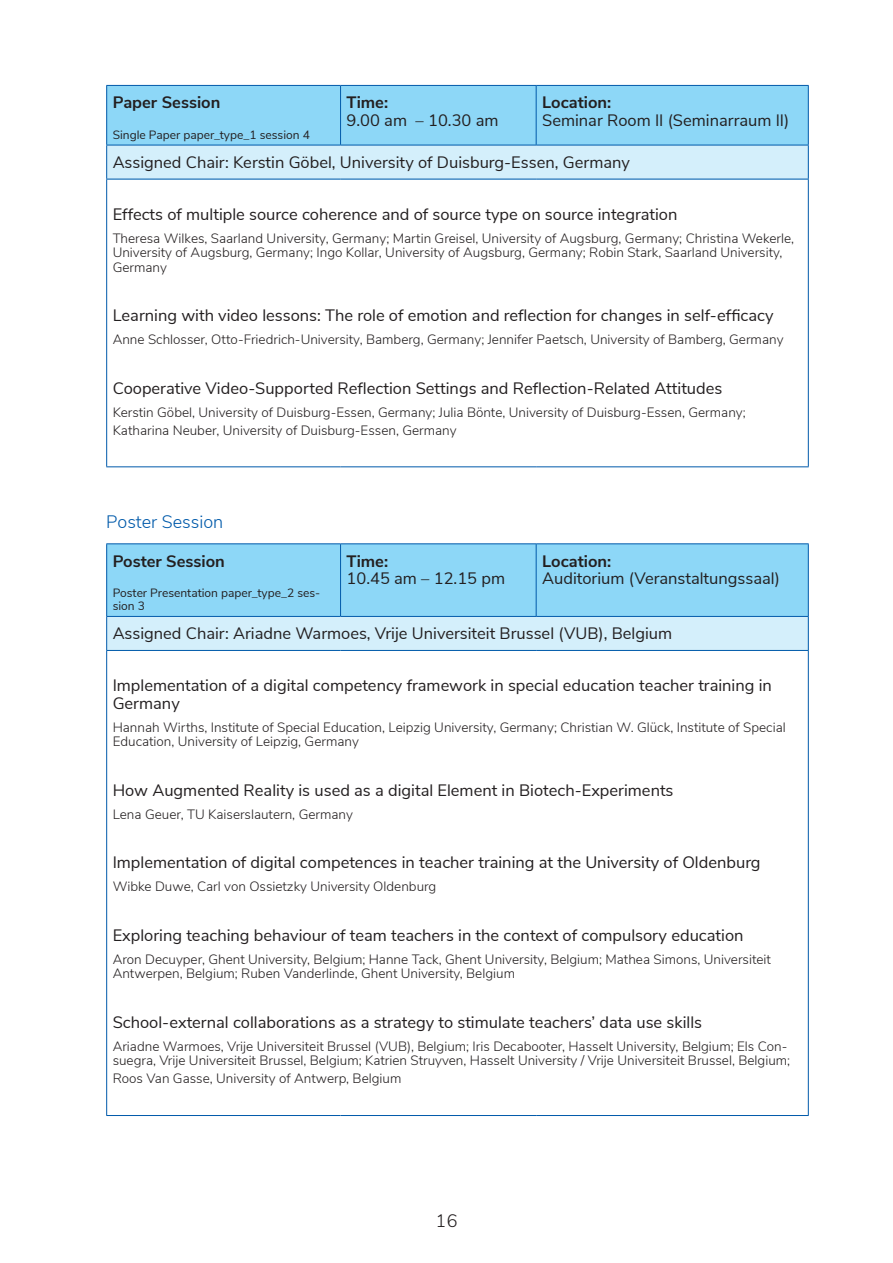
<style>
.page{position:relative;width:893px;height:1263px;background:#fff}
.page>*{position:absolute;margin:0;border:0;box-sizing:border-box;transform-origin:0 0}
.t1{font:300 18px "Nunito Sans";color:#015aaa}
.t2{font:300 18px "Nunito Sans";color:#231f20}
.t3{font:16.5px/17.9px "Nunito Sans";color:#231f20}
.t4{font:700 16.5px "Nunito Sans";color:#231f20}
.t5{font:300 13.5px/14.5px "Nunito Sans";color:#231f20}
.t6{font:12px/12.9px "Nunito Sans";color:#231f20}
</style>
<div class="page">
<div style="left:107px;top:86px;width:701px;height:59px;background:#8dd7f7"></div>
<div style="left:107px;top:145px;width:701px;height:34px;background:#d4effb"></div>
<hr style="left:106px;top:85px;width:235px;height:1px;background:#015aaa">
<hr style="left:106px;top:86px;width:1px;height:59px;background:#015aaa">
<hr style="left:341px;top:85px;width:195px;height:1px;background:#015aaa">
<hr style="left:340px;top:86px;width:1px;height:59px;background:#015aaa">
<hr style="left:536px;top:85px;width:273px;height:1px;background:#015aaa">
<hr style="left:536px;top:86px;width:1px;height:59px;background:#015aaa">
<hr style="left:808px;top:86px;width:1px;height:59px;background:#015aaa">
<hr style="left:106px;top:145px;width:235px;height:1px;background:#015aaa">
<hr style="left:106px;top:145px;width:1px;height:34px;background:#015aaa">
<hr style="left:341px;top:145px;width:195px;height:1px;background:#015aaa">
<hr style="left:536px;top:145px;width:273px;height:1px;background:#015aaa">
<hr style="left:808px;top:145px;width:1px;height:34px;background:#015aaa">
<hr style="left:106px;top:179px;width:235px;height:1px;background:#015aaa">
<hr style="left:106px;top:179px;width:1px;height:287px;background:#015aaa">
<hr style="left:341px;top:179px;width:195px;height:1px;background:#015aaa">
<hr style="left:536px;top:179px;width:273px;height:1px;background:#015aaa">
<hr style="left:808px;top:179px;width:1px;height:287px;background:#015aaa">
<hr style="left:106px;top:466px;width:235px;height:1px;background:#015aaa">
<hr style="left:341px;top:466px;width:195px;height:1px;background:#015aaa">
<hr style="left:536px;top:466px;width:273px;height:1px;background:#015aaa">
<div style="left:107px;top:544px;width:701px;height:72px;background:#8dd7f7"></div>
<div style="left:107px;top:616px;width:701px;height:34px;background:#d4effb"></div>
<hr style="left:106px;top:543px;width:235px;height:1px;background:#015aaa">
<hr style="left:106px;top:544px;width:1px;height:72px;background:#015aaa">
<hr style="left:341px;top:543px;width:195px;height:1px;background:#015aaa">
<hr style="left:340px;top:544px;width:1px;height:72px;background:#015aaa">
<hr style="left:536px;top:543px;width:273px;height:1px;background:#015aaa">
<hr style="left:536px;top:544px;width:1px;height:72px;background:#015aaa">
<hr style="left:808px;top:544px;width:1px;height:72px;background:#015aaa">
<hr style="left:106px;top:616px;width:235px;height:1px;background:#015aaa">
<hr style="left:106px;top:617px;width:1px;height:33px;background:#015aaa">
<hr style="left:341px;top:616px;width:195px;height:1px;background:#015aaa">
<hr style="left:536px;top:616px;width:273px;height:1px;background:#015aaa">
<hr style="left:808px;top:617px;width:1px;height:33px;background:#015aaa">
<hr style="left:106px;top:650px;width:235px;height:1px;background:#015aaa">
<hr style="left:106px;top:651px;width:1px;height:464px;background:#015aaa">
<hr style="left:341px;top:650px;width:195px;height:1px;background:#015aaa">
<hr style="left:536px;top:650px;width:273px;height:1px;background:#015aaa">
<hr style="left:808px;top:651px;width:1px;height:464px;background:#015aaa">
<hr style="left:106px;top:1115px;width:235px;height:1px;background:#015aaa">
<hr style="left:341px;top:1115px;width:195px;height:1px;background:#015aaa">
<hr style="left:536px;top:1115px;width:273px;height:1px;background:#015aaa">
<p class="t4" style="left:542px;top:90px;width:71px">Location:</p>
<p class="t3" style="left:542px;top:110px;width:249px">Seminar Room II (Seminarraum II)</p>
<p class="t3" style="left:113px;top:152px;width:519px">Assigned Chair: Kerstin Göbel, University of Duisburg-Essen, Germany</p>
<p class="t3" style="left:113px;top:204px;width:566px">Effects of multiple source coherence and of source type on source integration</p>
<p class="t5" style="left:113px;top:230px;width:683px">Theresa Wilkes, Saarland University, Germany; Martin Greisel, University of Augsburg, Germany; Christina Wekerle,<br>University of Augsburg, Germany; Ingo Kollar, University of Augsburg, Germany; Robin Stark, Saarland University,<br>Germany</p>
<p class="t3" style="left:113px;top:305px;width:662px">Learning with video lessons: The role of emotion and reflection for changes in self-efficacy</p>
<p class="t5" style="left:113px;top:331px;width:672px">Anne Schlosser, Otto-Friedrich-University, Bamberg, Germany; Jennifer Paetsch, University of Bamberg, Germany</p>
<p class="t3" style="left:113px;top:378px;width:611px">Cooperative Video-Supported Reflection Settings and Reflection-Related Attitudes</p>
<p class="t5" style="left:113px;top:402px;width:635px;line-height:17.9px">Kerstin Göbel, University of Duisburg-Essen, Germany; Julia Bönte, University of Duisburg-Essen, Germany;<br>Katharina Neuber, University of Duisburg-Essen, Germany</p>
<p class="t4" style="left:113px;top:90px;width:109px">Paper Session</p>
<p class="t6" style="left:113px;top:128px;width:199px">Single Paper paper_type_1 session 4</p>
<p class="t4" style="left:347px;top:90px;width:43px">Time:</p>
<p class="t3" style="left:347px;top:110px;width:153px">9.00 am – 10.30 am</p>
<h1 class="t1" style="left:106px;top:509px;width:119px">Poster Session</h1>
<p class="t4" style="left:113px;top:549px;width:114px">Poster Session</p>
<p class="t6" style="left:113px;top:586px;width:209px">Poster Presentation paper_type_2 ses&shy;sion 3</p>
<p class="t4" style="left:542px;top:549px;width:71px">Location:</p>
<p class="t3" style="left:542px;top:569px;width:239px">Auditorium (Veranstaltungssaal)</p>
<p class="t3" style="left:113px;top:623px;width:561px">Assigned Chair: Ariadne Warmoes, Vrije Universiteit Brussel (VUB), Belgium</p>
<p class="t3" style="left:113px;top:675px;width:661px">Implementation of a digital competency framework in special education teacher training in<br>Germany</p>
<p class="t5" style="left:113px;top:719px;width:675px">Hannah Wirths, Institute of Special Education, Leipzig University, Germany; Christian W. Glück, Institute of Special<br>Education, University of Leipzig, Germany</p>
<p class="t3" style="left:113px;top:780px;width:562px">How Augmented Reality is used as a digital Element in Biotech-Experiments</p>
<p class="t5" style="left:113px;top:806px;width:242px">Lena Geuer, TU Kaiserslautern, Germany</p>
<p class="t3" style="left:113px;top:852px;width:649px">Implementation of digital competences in teacher training at the University of Oldenburg</p>
<p class="t5" style="left:113px;top:878px;width:325px">Wibke Duwe, Carl von Ossietzky University Oldenburg</p>
<p class="t3" style="left:113px;top:925px;width:632px">Exploring teaching behaviour of team teachers in the context of compulsory education</p>
<p class="t5" style="left:113px;top:951px;width:660px">Aron Decuyper, Ghent University, Belgium; Hanne Tack, Ghent University, Belgium; Mathea Simons, Universiteit<br>Antwerpen, Belgium; Ruben Vanderlinde, Ghent University, Belgium</p>
<p class="t3" style="left:113px;top:1012px;width:591px">School-external collaborations as a strategy to stimulate teachers’ data use skills</p>
<p class="t5" style="left:113px;top:1038px;width:679px">Ariadne Warmoes, Vrije Universiteit Brussel (VUB), Belgium; Iris Decabooter, Hasselt University, Belgium; Els Con&shy;suegra, Vrije Universiteit Brussel, Belgium; Katrien Struyven, Hasselt University / Vrije Universiteit Brussel, Belgium;</p>
<p class="t5" style="left:113px;top:1070px;width:290px">Roos Van Gasse, University of Antwerp, Belgium</p>
<p class="t4" style="left:347px;top:549px;width:43px">Time:</p>
<p class="t3" style="left:347px;top:569px;width:160px">10.45 am – 12.15 pm</p>
<h1 class="t2" style="left:435px;top:1208px;width:23px">16</h1>
</div>
